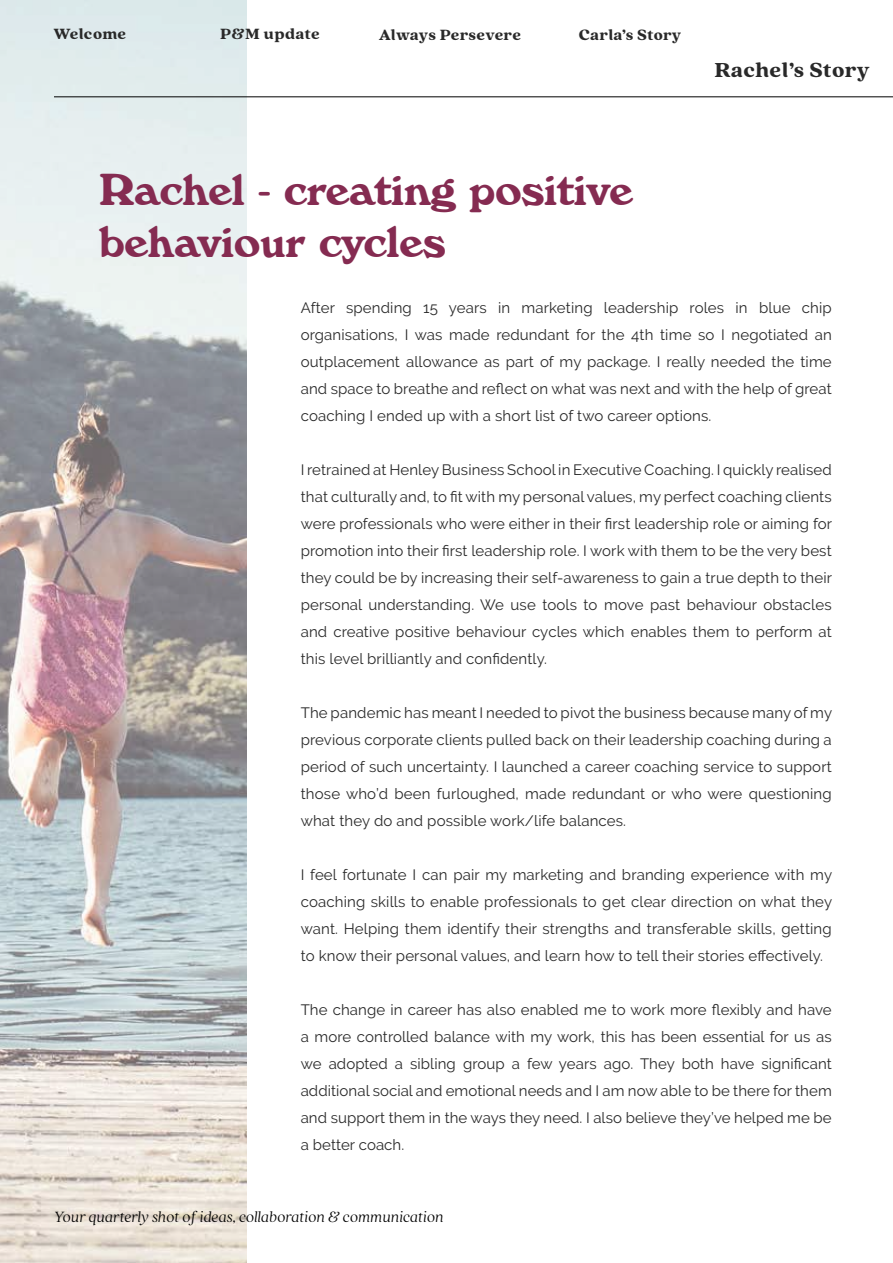
<style>
.page{position:relative;width:893px;height:1263px;background:#fff}
.page>*{position:absolute;margin:0;border:0;box-sizing:border-box;transform-origin:0 0}
.t1{font:700 46.5px/52.5px "Windsor D";color:#852b51}
.t2{font:900 22.5px "Quincy CF";letter-spacing:.01em;color:#292929}
.t3{font:italic 300 16.5px "Quincy CF";letter-spacing:.005em;color:#000}
.t4{font:900 16.5px "Quincy CF";letter-spacing:.01em;color:#292929}
.t5{font:15px/27px "Raleway";letter-spacing:.01em;color:#292929;text-align:justify}
</style>
<div class="page">
<img style="left:0;top:0;width:247px;height:1263px">
<hr style="left:54px;top:97px;width:839px;height:1px;background:#000">
<p class="t4" style="left:54px;top:24px;width:74px">Welcome</p>
<p class="t4" style="left:220px;top:24px;width:101px">P&amp;M update</p>
<p class="t4" style="left:379px;top:25px;width:144px">Always Persevere</p>
<p class="t4" style="left:579px;top:25px;width:104px">Carla’s Story</p>
<h2 class="t2" style="left:714px;top:56px;width:157px">Rachel’s Story</h2>
<h1 class="t1" style="left:99px;top:163px;width:535px">Rachel - creating positive behaviour cycles</h1>
<p class="t5" style="left:301px;top:294px;width:533px">After spending 15 years in marketing leadership roles in blue chip organisations, I was made redundant for the 4th time so I negotiated an outplacement allowance as part of my package. I really needed the time and space to breathe and reflect on what was next and with the help of great coaching I ended up with a short list of two career options.</p>
<p class="t5" style="left:301px;top:456px;width:533px">I retrained at Henley Business School in Executive Coaching. I quickly realised that culturally and, to fit with my personal values, my perfect coaching clients were professionals who were either in their first leadership role or aiming for promotion into their first leadership role. I work with them to be the very best they could be by increasing their self-awareness to gain a true depth to their personal understanding. We use tools to move past behaviour obstacles and creative positive behaviour cycles which enables them to perform at this level brilliantly and confidently.</p>
<p class="t5" style="left:301px;top:699px;width:533px">The pandemic has meant I needed to pivot the business because many of my previous corporate clients pulled back on their leadership coaching during a period of such uncertainty. I launched a career coaching service to support those who’d been furloughed, made redundant or who were questioning what they do and possible work/life balances.</p>
<p class="t5" style="left:301px;top:861px;width:533px">I feel fortunate I can pair my marketing and branding experience with my coaching skills to enable professionals to get clear direction on what they want. Helping them identify their strengths and transferable skills, getting to know their personal values, and learn how to tell their stories effectively.</p>
<p class="t5" style="left:301px;top:996px;width:533px">The change in career has also enabled me to work more flexibly and have a more controlled balance with my work, this has been essential for us as we adopted a sibling group a few years ago. They both have significant additional social and emotional needs and I am now able to be there for them and support them in the ways they need. I also believe they’ve helped me be a better coach.</p>
<p class="t3" style="left:54px;top:1207px;width:391px">Your quarterly shot of ideas, collaboration &amp; communication</p>
</div>
